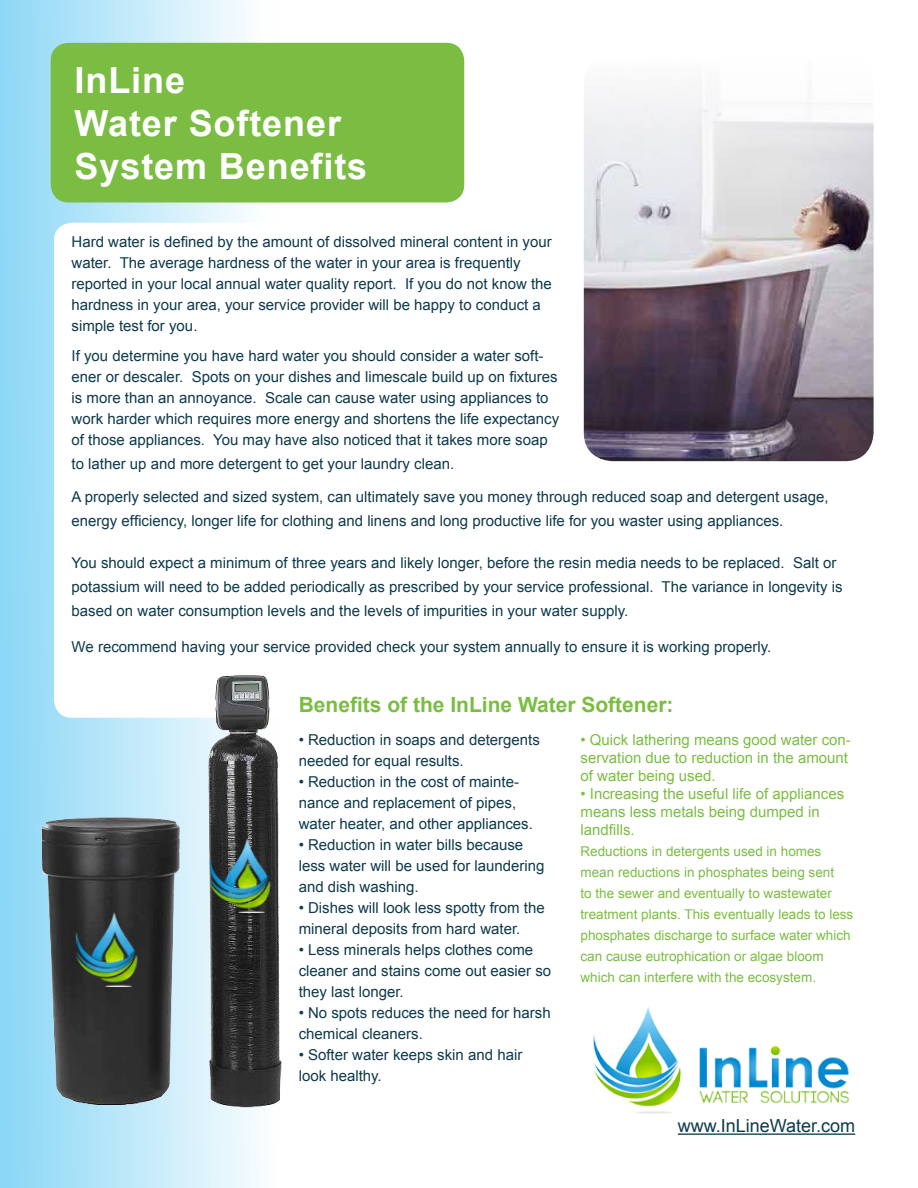
<style>
.page{position:relative;width:918px;height:1188px;background:#fff}
.page>*{position:absolute;margin:0;border:0;box-sizing:border-box;transform-origin:0 0}
.t1{font:700 36px/43.2px "Arial";letter-spacing:.025em;color:#fff}
.t2{font:700 21px "Arial";color:#7bbd42}
.t3{font:18px "Arial";color:#0e3a4b}
.t4{font:15px/21px "Arial";color:#0e3a4b}
.t5{font:15px/18px "Arial";color:#7bbd42}
.t6{font:13.5px/21px "Arial";color:#7bbd42}
</style>
<div class="page">
<div style="left:0;top:0;width:281px;height:1188px;background:linear-gradient(to right,#8bd7f6,#fffffe)"></div>
<div style="left:51px;top:43px;width:413px;height:160px;background:#7bbd42;border-radius:18px"></div>
<div style="left:54px;top:223px;width:792px;height:495px;background:#fff;border-radius:18px"></div>
<img style="left:584px;top:82px;width:290px;height:379px">
<img style="left:38px;top:673px;width:244px;height:439px">
<img style="left:72px;top:912px;width:72px;height:74px">
<img style="left:205px;top:838px;width:72px;height:74px">
<img style="left:593px;top:1007px;width:257px;height:107px">
<hr style="left:678px;top:1133px;width:177px;height:2px;background:#0e3a4b">
<h1 class="t1" style="left:75px;top:60px;width:294px">InLine<br>Water Softener<br>System Benefits</h1>
<p class="t4" style="left:72px;top:232px;width:482px">Hard water is defined by the amount of dissolved mineral content in your water. The average hardness of the water in your area is frequently reported in your local annual water quality report. If you do not know the hardness in your area, your service provider will be happy to conduct a simple test for you.</p>
<p class="t4" style="left:72px;top:346px;width:489px">If you determine you have hard water you should consider a water soft&shy;ener or descaler. Spots on your dishes and limescale build up on fixtures is more than an annoyance. Scale can cause water using appliances to work harder which requires more energy and shortens the life expectancy of those appliances. You may have also noticed that it takes more soap</p>
<p class="t4" style="left:72px;top:454px;width:384px">to lather up and more detergent to get your laundry clean.</p>
<p class="t4" style="left:72px;top:485px;width:759px;line-height:24px">A properly selected and sized system, can ultimately save you money through reduced soap and detergent usage, energy efficiency, longer life for clothing and linens and long productive life for you waster using appliances.</p>
<p class="t4" style="left:72px;top:551px;width:772px;line-height:24px">You should expect a minimum of three years and likely longer, before the resin media needs to be replaced. Salt or potassium will need to be added periodically as prescribed by your service professional. The variance in longevity is based on water consumption levels and the levels of impurities in your water supply.</p>
<p class="t4" style="left:72px;top:637px;width:701px">We recommend having your service provided check your system annually to ensure it is working properly.</p>
<h2 class="t2" style="left:299px;top:691px;width:376px">Benefits of the InLine Water Softener:</h2>
<p class="t4" style="left:299px;top:730px;width:243px">• Reduction in soaps and detergents needed for equal results.</p>
<p class="t4" style="left:299px;top:772px;width:236px">• Reduction in the cost of mainte&shy;nance and replacement of pipes, water heater, and other appliances.</p>
<p class="t4" style="left:299px;top:835px;width:247px">• Reduction in water bills because less water will be used for laundering and dish washing.</p>
<p class="t4" style="left:299px;top:898px;width:248px">• Dishes will look less spotty from the mineral deposits from hard water.</p>
<p class="t4" style="left:299px;top:940px;width:254px">• Less minerals helps clothes come cleaner and stains come out easier so they last longer.</p>
<p class="t4" style="left:299px;top:1003px;width:254px">• No spots reduces the need for harsh chemical cleaners.</p>
<p class="t4" style="left:299px;top:1045px;width:225px">• Softer water keeps skin and hair look healthy.</p>
<p class="t5" style="left:581px;top:731px;width:272px">• Quick lathering means good water con&shy;servation due to reduction in the amount of water being used.</p>
<p class="t5" style="left:581px;top:785px;width:265px">• Increasing the useful life of appliances means less metals being dumped in landfills.</p>
<p class="t6" style="left:580px;top:841px;width:274px">Reductions in detergents used in homes mean reductions in phosphates being sent<br>to the sewer and eventually to wastewater treatment plants. This eventually leads to less phosphates discharge to surface water which can cause eutrophication or algae bloom which can interfere with the ecosystem.</p>
<p class="t3" style="left:678px;top:1114px;width:179px">www.InLineWater.com</p>
</div>
